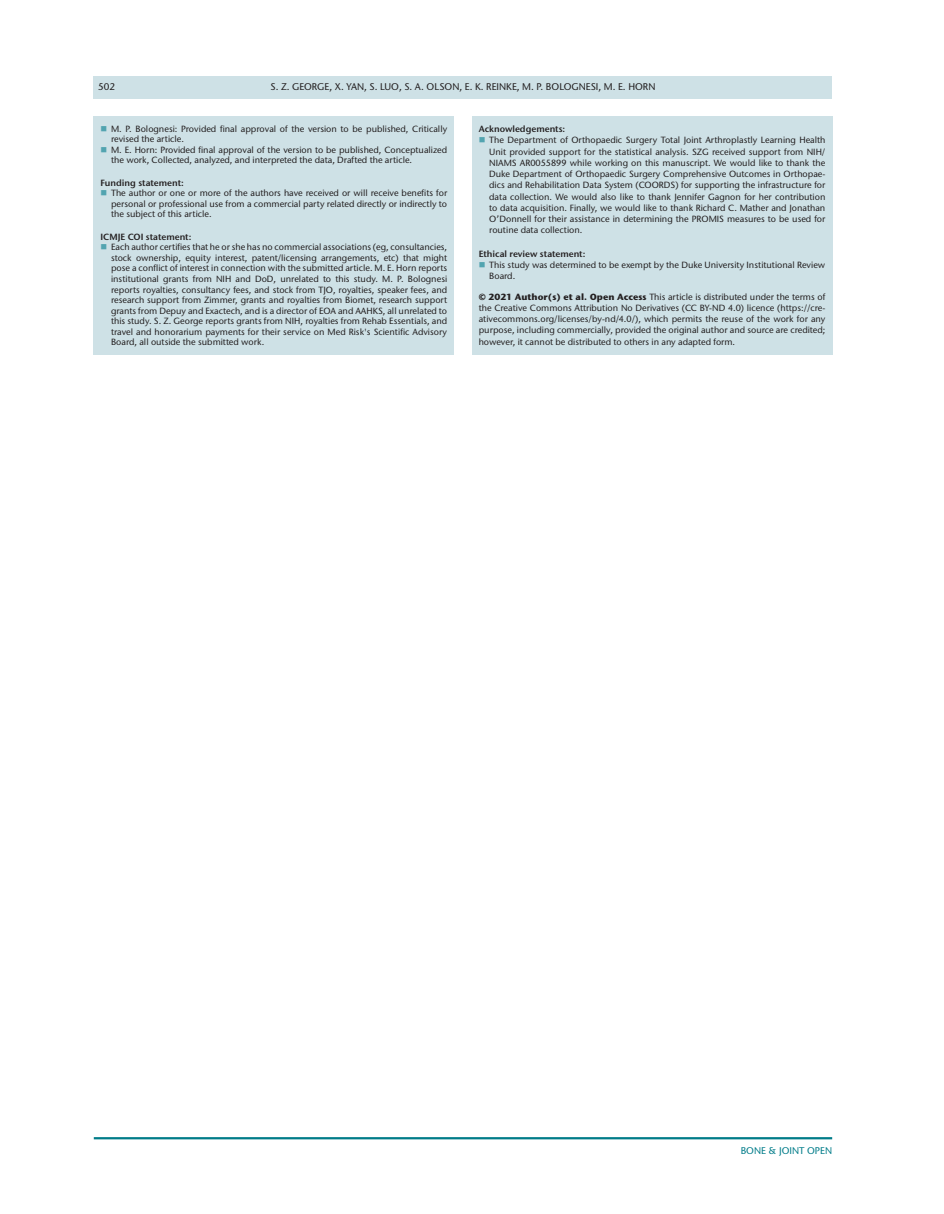
<style>
.page{position:relative;width:944px;height:1214px;background:#fff}
.page>*{position:absolute;margin:0;border:0;box-sizing:border-box;transform-origin:0 0}
.t1{font:500 9.75px "Stone Sans ITC Pro";color:#231f20}
.t2{font:500 9.75px "Stone Sans ITC Pro";color:#007c89}
.t3{font:500 9px/10.5px "Stone Sans ITC Pro";color:#231f20;text-align:justify}
.t4{font:600 9px "Stone Sans ITC Pro";color:#231f20}
.s1{font-weight:700}
</style>
<div class="page">
<hr style="left:94px;top:1137px;width:738px;height:2px;background:#007c89">
<div style="left:94px;top:76px;width:738px;height:22px;background:#cee1e6"></div>
<div style="left:94px;top:116px;width:360px;height:239px;background:#cee1e6"></div>
<div style="left:472px;top:116px;width:360px;height:239px;background:#cee1e6"></div>
<p class="t1" style="left:98px;top:81px;width:18px">502</p>
<p class="t1" style="left:270px;top:81px;width:386px">S. Z. GEORGE, X. YAN, S. LUO, S. A. OLSON, E. K. REINKE, M. P. BOLOGNESI, M. E. HORN</p>
<p class="t3" style="left:111px;top:123px;width:338px;text-align:left">M. P. Bolognesi: Provided final approval of the version to be published, Critically revised the article.<br>M. E. Horn: Provided final approval of the version to be published, Conceptualized the work, Collected, analyzed, and interpreted the data, Drafted the article.</p>
<p class="t4" style="left:101px;top:177px;width:85px">Funding statement:</p>
<p class="t3" style="left:111px;top:188px;width:338px">The author or one or more of the authors have received or will receive benefits for personal or professional use from a commercial party related directly or indirectly to the subject of this article.</p>
<p class="t4" style="left:101px;top:231px;width:92px">ICMJE COI statement:</p>
<p class="t3" style="left:111px;top:242px;width:338px">Each author certifies that he or she has no commercial associations (eg, consultancies, stock ownership, equity interest, patent/licensing arrangements, etc) that might pose a conflict of interest in connection with the submitted article. M. E. Horn reports institutional grants from NIH and DoD, unrelated to this study. M. P. Bolognesi reports royalties, consultancy fees, and stock from TJO, royalties, speaker fees, and research support from Zimmer, grants and royalties from Biomet, research support grants from Depuy and Exactech, and is a director of EOA and AAHKS, all unrelated to this study. S. Z. George reports grants from NIH, royalties from Rehab Essentials, and travel and honorarium payments for their service on Med Risk's Scientific Advisory Board, all outside the submitted work.</p>
<p class="t4" style="left:479px;top:123px;width:88px">Acknowledgements:</p>
<p class="t3" style="left:489px;top:134px;width:338px;line-height:11.2px">The Department of Orthopaedic Surgery Total Joint Arthroplastly Learning Health Unit provided support for the statistical analysis. SZG received support from NIH/ NIAMS AR0055899 while working on this manuscript. We would like to thank the Duke Department of Orthopaedic Surgery Comprehensive Outcomes in Orthopae&shy;dics and Rehabilitation Data System (COORDS) for supporting the infrastructure for data collection. We would also like to thank Jennifer Gagnon for her contribution to data acquisition. Finally, we would like to thank Richard C. Mather and Jonathan O’Donnell for their assistance in determining the PROMIS measures to be used for routine data collection.</p>
<p class="t4" style="left:479px;top:248px;width:108px">Ethical review statement:</p>
<p class="t3" style="left:489px;top:259px;width:337px;line-height:11.2px">This study was determined to be exempt by the Duke University Institutional Review<br>Board.</p>
<p class="t3" style="left:479px;top:291px;width:348px;line-height:11.2px"><span class="s1">© 2021 Author(s) et al. Open Access</span> This article is distributed under the terms of the Creative Commons Attribution No Derivatives (CC BY-ND 4.0) licence (https://cre&shy;ativecommons.org/licenses/by-nd/4.0/), which permits the reuse of the work for any purpose, including commercially, provided the original author and source are credited; however, it cannot be distributed to others in any adapted form.</p>
<p class="t2" style="left:740px;top:1144px;width:93px">BONE &amp; JOINT OPEN</p>
</div>
